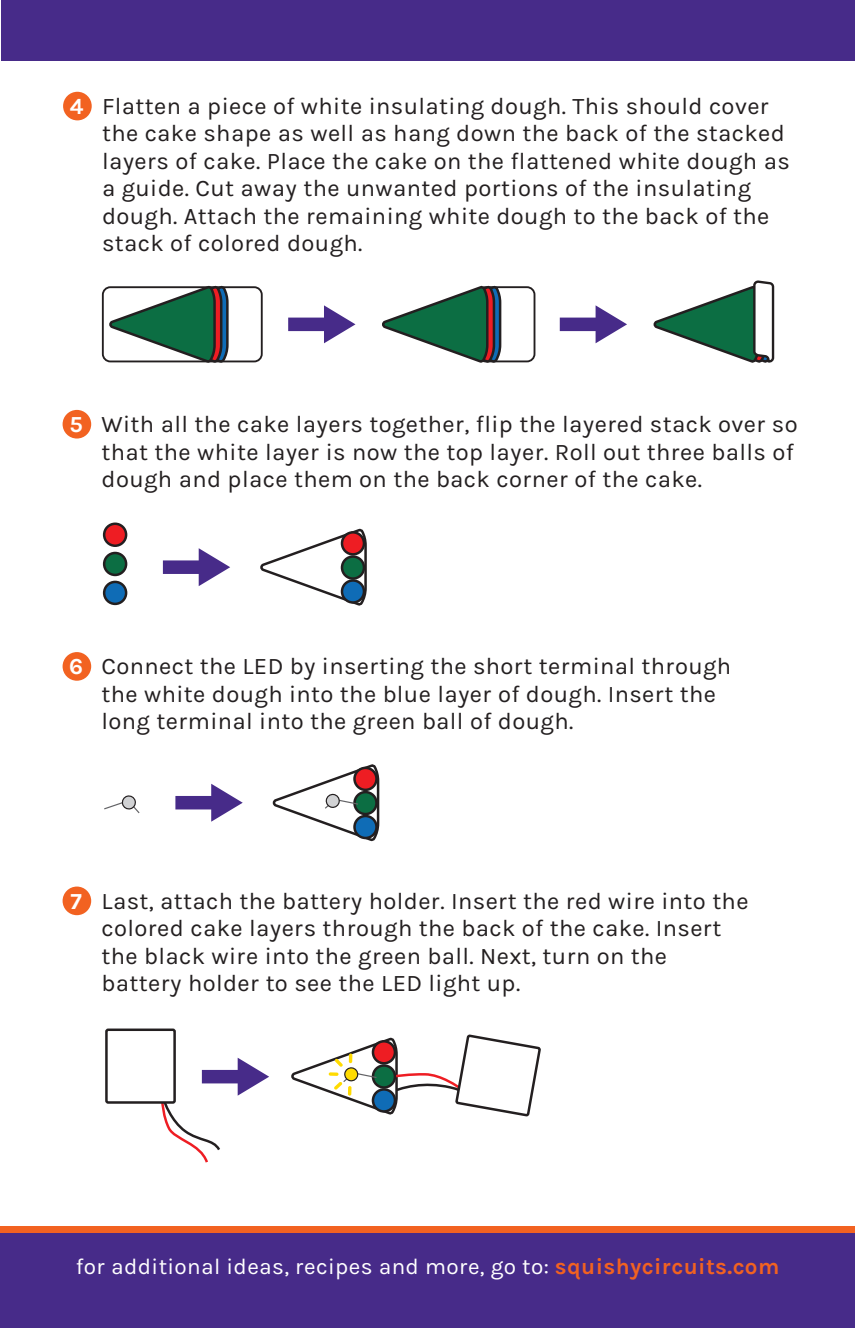
<style>
.page{position:relative;width:855px;height:1328px;background:#fff}
.page>*{position:absolute;margin:0;border:0;box-sizing:border-box;transform-origin:0 0}
.t1{font:23.75px/27.5px "Karla";letter-spacing:.015em;color:#231f20}
.t2{font:700 23px "Karla";color:#fff}
.t3{font:22.5px "Karla";letter-spacing:.015em;color:#fff}
.s1{font-weight:700;font-size:23px;color:#fff}
.s2{font-weight:700;color:#f26221}
</style>
<div class="page">
<div style="left:102px;top:286px;width:161px;height:76px;border:2px solid #231f20;border-radius:8px"></div>
<svg style="left:288px;top:305px;width:68px;height:38px"></svg>
<div style="left:0;top:1232px;width:855px;height:96px;background:#472b89"></div>
<div style="left:0;top:1225px;width:855px;height:7px;background:#f26221"></div>
<div style="left:63px;top:410px;width:28px;height:28px;background:#f26221;border-radius:50%"></div>
<div style="left:63px;top:652px;width:28px;height:28px;background:#f26221;border-radius:50%"></div>
<div style="left:1px;top:0;width:854px;height:60px;background:#472b89"></div>
<div style="left:63px;top:92px;width:29px;height:28px;background:#f26221;border-radius:50%"></div>
<svg style="left:163px;top:548px;width:67px;height:38px"></svg>
<div style="left:63px;top:886px;width:28px;height:29px;background:#f26221;border-radius:50%"></div>
<svg style="left:108px;top:285px;width:122px;height:78px"></svg>
<div style="left:477px;top:286px;width:58px;height:76px;border:2px solid #231f20;border-radius:8px"></div>
<svg style="left:382px;top:285px;width:121px;height:78px"></svg>
<svg style="left:560px;top:305px;width:67px;height:38px"></svg>
<svg style="left:653px;top:280px;width:122px;height:83px"></svg>
<svg style="left:260px;top:528px;width:107px;height:78px"></svg>
<div style="left:342px;top:532px;width:22px;height:22px;background:#ee1d23;border-radius:50%"></div>
<div style="left:341px;top:531px;width:24px;height:24px;border:2px solid #231f20;border-radius:50%"></div>
<svg style="left:342px;top:556px;width:22px;height:22px"></svg>
<div style="left:341px;top:555px;width:24px;height:25px;border:2px solid #231f20;border-radius:50%"></div>
<div style="left:342px;top:580px;width:22px;height:22px;background:#0f6cb6;border-radius:50%"></div>
<div style="left:341px;top:579px;width:24px;height:24px;border:2px solid #231f20;border-radius:50%"></div>
<svg style="left:104px;top:524px;width:22px;height:22px"></svg>
<div style="left:103px;top:522px;width:24px;height:25px;border:2px solid #231f20;border-radius:50%"></div>
<div style="left:104px;top:553px;width:22px;height:22px;background:#0c6e43;border-radius:50%"></div>
<div style="left:103px;top:552px;width:24px;height:24px;border:2px solid #231f20;border-radius:50%"></div>
<svg style="left:104px;top:582px;width:22px;height:22px"></svg>
<div style="left:103px;top:580px;width:24px;height:25px;border:2px solid #231f20;border-radius:50%"></div>
<svg style="left:175px;top:783px;width:68px;height:38px"></svg>
<svg style="left:104px;top:795px;width:36px;height:19px"></svg>
<svg style="left:272px;top:764px;width:108px;height:78px"></svg>
<svg style="left:326px;top:794px;width:14px;height:13px"></svg>
<div style="left:325px;top:793px;width:15px;height:15px;border:1px solid #231f20;border-radius:50%"></div>
<svg style="left:160px;top:1057px;width:109px;height:106px"></svg>
<div style="left:106px;top:1029px;width:69px;height:73px;background:#fff;border-radius:2px"></div>
<div style="left:105px;top:1028px;width:71px;height:75px;border:2px solid #231f20;border-radius:2px"></div>
<svg style="left:291px;top:1034px;width:250px;height:83px"></svg>
<p class="t2" style="left:70px;top:93px;width:15px">4</p>
<p class="t1" style="left:102px;top:92px;width:689px">Flatten a piece of white insulating dough. This should cover the cake shape as well as hang down the back of the stacked layers of cake. Place the cake on the flattened white dough as a guide. Cut away the unwanted portions of the insulating dough. Attach the remaining white dough to the back of the stack of colored dough.</p>
<p class="t2" style="left:70px;top:411px;width:15px">5</p>
<p class="t1" style="left:102px;top:411px;width:698px">With all the cake layers together, flip the layered stack over so that the white layer is now the top layer. Roll out three balls of dough and place them on the back corner of the cake.</p>
<p class="t2" style="left:69px;top:653px;width:15px">6</p>
<p class="t1" style="left:102px;top:653px;width:631px">Connect the LED by inserting the short terminal through the white dough into the blue layer of dough. Insert the long terminal into the green ball of dough.</p>
<p class="t1" style="left:102px;top:887px;width:649px;text-indent:-31px"><span class="s1">7</span> Last, attach the battery holder. Insert the red wire into the colored cake layers through the back of the cake. Insert the black wire into the green ball. Next, turn on the battery holder to see the LED light up.</p>
<p class="t3" style="left:76px;top:1254px;width:705px">for additional ideas, recipes and more, go to: <span class="s2">squishycircuits.com</span></p>
</div>
